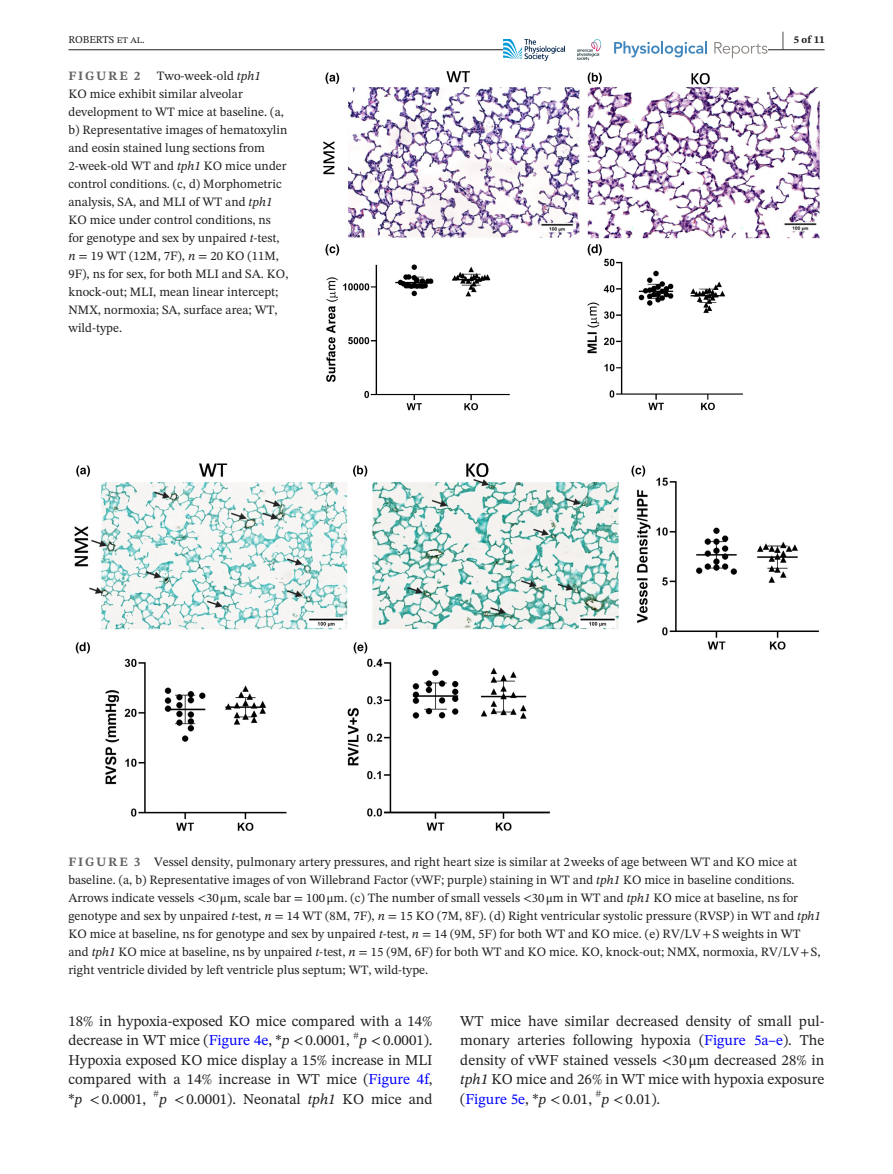
<style>
.page{position:relative;width:893px;height:1174px;background:#fff}
.page>*{position:absolute;margin:0;border:0;box-sizing:border-box;transform-origin:0 0}
.t1{font:700 21px "STIX Two Text";color:#231f20;scale:.42 1}
.t2{font:15px/19.5px "STIX Two Text";color:#231f20;text-align:justify}
.t3{font:12.75px/18px "STIX Two Text";color:#231f20}
.t4{font:700 12.75px "STIX Two Text";letter-spacing:.14em;color:#636366}
.t5{font:10.5px "STIX Two Text";color:#231f20}
.t6{font:700 10.5px "STIX Two Text";color:#231f20}
.s1{font-style:italic}
.s2{font-family:"STIX"}
.s3{font-weight:700;color:#636366}
.s4{color:#00f}
</style>
<div class="page">
<hr style="left:68px;top:49px;width:756px;height:1px;background:#231f20">
<div style="left:503px;top:39px;width:264px;height:21px;background:#fff"></div>
<svg style="left:577px;top:39px;width:24px;height:21px"></svg>
<img style="left:503px;top:39px;width:62px;height:21px">
<svg style="left:614px;top:41px;width:93px;height:16px"></svg>
<svg style="left:714px;top:42px;width:53px;height:16px"></svg>
<img style="left:323px;top:71px;width:497px;height:340px">
<img style="left:74px;top:463px;width:745px;height:368px">
<h1 class="t1" style="left:782px;top:24px;width:8px">|</h1>
<p class="t5" style="left:68px;top:32px;width:78px">ROBERTS et al.</p>
<p class="t6" style="left:794px;top:32px;width:32px">5 of 11</p>
<p class="t3" style="left:68px;top:66px;width:221px;text-indent:88px">Two-week-old <span class="s1">tph1<br></span>KO mice exhibit similar alveolar development to WT mice at baseline. (a, b) Representative images of hematoxylin and eosin stained lung sections from 2-week-old WT and <span class="s1">tph1</span> KO mice under control conditions. (c, d) Morphometric analysis, SA, and MLI of WT and <span class="s1">tph1<br></span>KO mice under control conditions, ns for genotype and sex by unpaired <span class="s1">t</span>-test, <span class="s1">n</span> <span class="s2">=</span> 19 WT (12M, 7F), <span class="s1">n</span> <span class="s2">=</span> 20 KO (11M, 9F), ns for sex, for both MLI and SA. KO, knock-out; MLI, mean linear intercept; NMX, normoxia; SA, surface area; WT, wild-type.</p>
<p class="t4" style="left:68px;top:66px;width:73px">FIGURE 2</p>
<p class="t3" style="left:68px;top:852px;width:754px"><span class="s3">FIGURE 3</span> Vessel density, pulmonary artery pressures, and right heart size is similar at 2weeks of age between WT and KO mice at baseline. (a, b) Representative images of von Willebrand Factor (vWF; purple) staining in WT and <span class="s1">tph1</span> KO mice in baseline conditions.<br>Arrows indicate vessels <span class="s2">&lt;</span>30<span class="s2">μ</span>m, scale bar <span class="s2">=</span> 100<span class="s2">μ</span>m. (c) The number of small vessels <span class="s2">&lt;</span>30<span class="s2">μ</span>m in WT and <span class="s1">tph1</span> KO mice at baseline, ns for genotype and sex by unpaired <span class="s1">t</span>-test, <span class="s1">n</span> <span class="s2">=</span> 14 WT (8M, 7F), <span class="s1">n</span> <span class="s2">=</span> 15 KO (7M, 8F). (d) Right ventricular systolic pressure (RVSP) in WT and <span class="s1">tph1<br></span>KO mice at baseline, ns for genotype and sex by unpaired <span class="s1">t</span>-test, <span class="s1">n</span> <span class="s2">=</span> 14 (9M, 5F) for both WT and KO mice. (e) RV/LV<span class="s2">+</span>S weights in WT and <span class="s1">tph1</span> KO mice at baseline, ns by unpaired <span class="s1">t</span>-test, <span class="s1">n</span> <span class="s2">=</span> 15 (9M, 6F) for both WT and KO mice. KO, knock-out; NMX, normoxia, RV/LV<span class="s2">+</span>S, right ventricle divided by left ventricle plus septum; WT, wild-type.</p>
<p class="t2" style="left:68px;top:1011px;width:366px">18% in hypoxia-exposed KO mice compared with a 14% decrease in WT mice (<span class="s4">Figure 4e</span>, *<span class="s1">p</span> <span class="s2">&lt;</span>0.0001,</p>
<p class="t5" style="left:353px;top:1027px;width:8px">#</p>
<p class="t2" style="left:68px;top:1030px;width:366px;text-indent:291px"><span class="s1">p</span> <span class="s2">&lt;</span>0.0001).<br>Hypoxia exposed KO mice display a 15% increase in MLI compared with a 14% increase in WT mice (<span class="s4">Figure 4f</span>, *<span class="s1">p</span> <span class="s2">&lt;</span>0.0001,</p>
<p class="t5" style="left:153px;top:1086px;width:8px">#</p>
<p class="t2" style="left:159px;top:1089px;width:275px"><span class="s1">p</span> <span class="s2">&lt;</span>0.0001). Neonatal <span class="s1">tph1</span> KO mice and</p>
<p class="t2" style="left:460px;top:1011px;width:366px">WT mice have similar decreased density of small pul&shy;monary arteries following hypoxia (<span class="s4">Figure 5a–e</span>). The density of vWF stained vessels <span class="s2">&lt;</span>30<span class="s2">μ</span>m decreased 28% in <span class="s1">tph1</span> KO mice and 26% in WT mice with hypoxia exposure (<span class="s4">Figure 5e</span>, *<span class="s1">p</span> <span class="s2">&lt;</span>0.01,</p>
<p class="t5" style="left:596px;top:1086px;width:8px">#</p>
<p class="t2" style="left:602px;top:1089px;width:60px"><span class="s1">p</span> <span class="s2">&lt;</span>0.01).</p>
</div>
